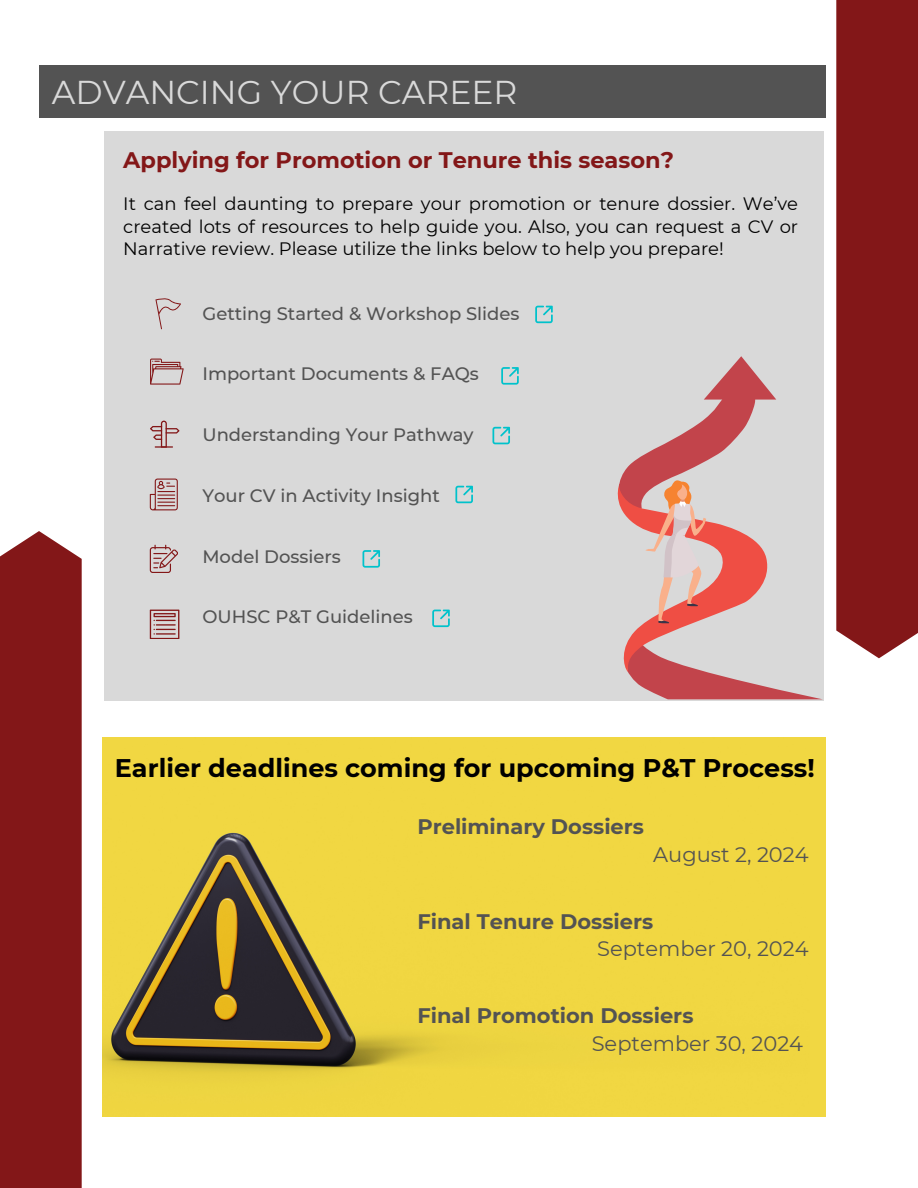
<style>
.page{position:relative;width:918px;height:1188px;background:#fff}
.page>*{position:absolute;margin:0;border:0;box-sizing:border-box;transform-origin:0 0}
.t1{font:33px "Montserrat";color:#d9d9d9}
.t2{font:700 25.5px "Montserrat";color:#000}
.t3{font:700 22.5px "Montserrat";color:#831718}
.t4{font:700 21px "Montserrat";color:#535353}
.t5{font:21px "Montserrat";color:#535353}
.t6{font:18px/22.5px "Montserrat";color:#000;text-align:justify}
.t7{font:500 18px "Montserrat";color:#535353}
</style>
<div class="page">
<div style="left:836px;top:0;width:82px;height:658px;background:#831718"></div>
<div style="left:39px;top:66px;width:787px;height:52px;background:#535353"></div>
<div style="left:0;top:531px;width:82px;height:657px;background:#831718"></div>
<div style="left:105px;top:131px;width:719px;height:570px;background:#d9d9d9"></div>
<svg style="left:155px;top:298px;width:26px;height:31px"></svg>
<svg style="left:150px;top:479px;width:28px;height:31px"></svg>
<svg style="left:150px;top:545px;width:28px;height:28px"></svg>
<svg style="left:150px;top:359px;width:34px;height:25px"></svg>
<svg style="left:150px;top:421px;width:29px;height:27px"></svg>
<img style="left:103px;top:737px;width:722px;height:379px">
<svg style="left:617px;top:356px;width:204px;height:343px"></svg>
<svg style="left:150px;top:610px;width:29px;height:29px"></svg>
<svg style="left:455px;top:486px;width:18px;height:17px"></svg>
<svg style="left:432px;top:610px;width:18px;height:17px"></svg>
<svg style="left:363px;top:550px;width:17px;height:18px"></svg>
<svg style="left:501px;top:367px;width:18px;height:18px"></svg>
<svg style="left:535px;top:306px;width:18px;height:17px"></svg>
<svg style="left:492px;top:427px;width:18px;height:17px"></svg>
<p class="t1" style="left:52px;top:72px;width:467px">ADVANCING YOUR CAREER</p>
<h5 class="t3" style="left:123px;top:146px;width:552px">Applying for Promotion or Tenure this season?</h5>
<p class="t6" style="left:123px;top:192px;width:676px">It can feel daunting to prepare your promotion or tenure dossier. We’ve created lots of resources to help guide you. Also, you can request a CV or Narrative review. Please utilize the links below to help you prepare!</p>
<h3 class="t7" style="left:202px;top:302px;width:319px">Getting Started &amp; Workshop Slides</h3>
<p class="t7" style="left:202px;top:363px;width:278px">Important Documents &amp; FAQs</p>
<p class="t7" style="left:202px;top:424px;width:273px">Understanding Your Pathway</p>
<p class="t7" style="left:202px;top:484px;width:239px">Your CV in Activity Insight</p>
<p class="t7" style="left:202px;top:545px;width:140px">Model Dossiers</p>
<p class="t7" style="left:202px;top:606px;width:212px">OUHSC P&amp;T Guidelines</p>
<h5 class="t2" style="left:115px;top:752px;width:701px">Earlier deadlines coming for upcoming P&amp;T Process!</h5>
<h5 class="t4" style="left:417px;top:814px;width:228px">Preliminary Dossiers</h5>
<h5 class="t5" style="left:653px;top:841px;width:157px">August 2, 2024</h5>
<h5 class="t4" style="left:417px;top:908px;width:237px">Final Tenure Dossiers</h5>
<p class="t5" style="left:597px;top:936px;width:213px">September 20, 2024</p>
<h5 class="t4" style="left:417px;top:1003px;width:278px">Final Promotion Dossiers</h5>
<p class="t5" style="left:592px;top:1030px;width:213px">September 30, 2024</p>
</div>
